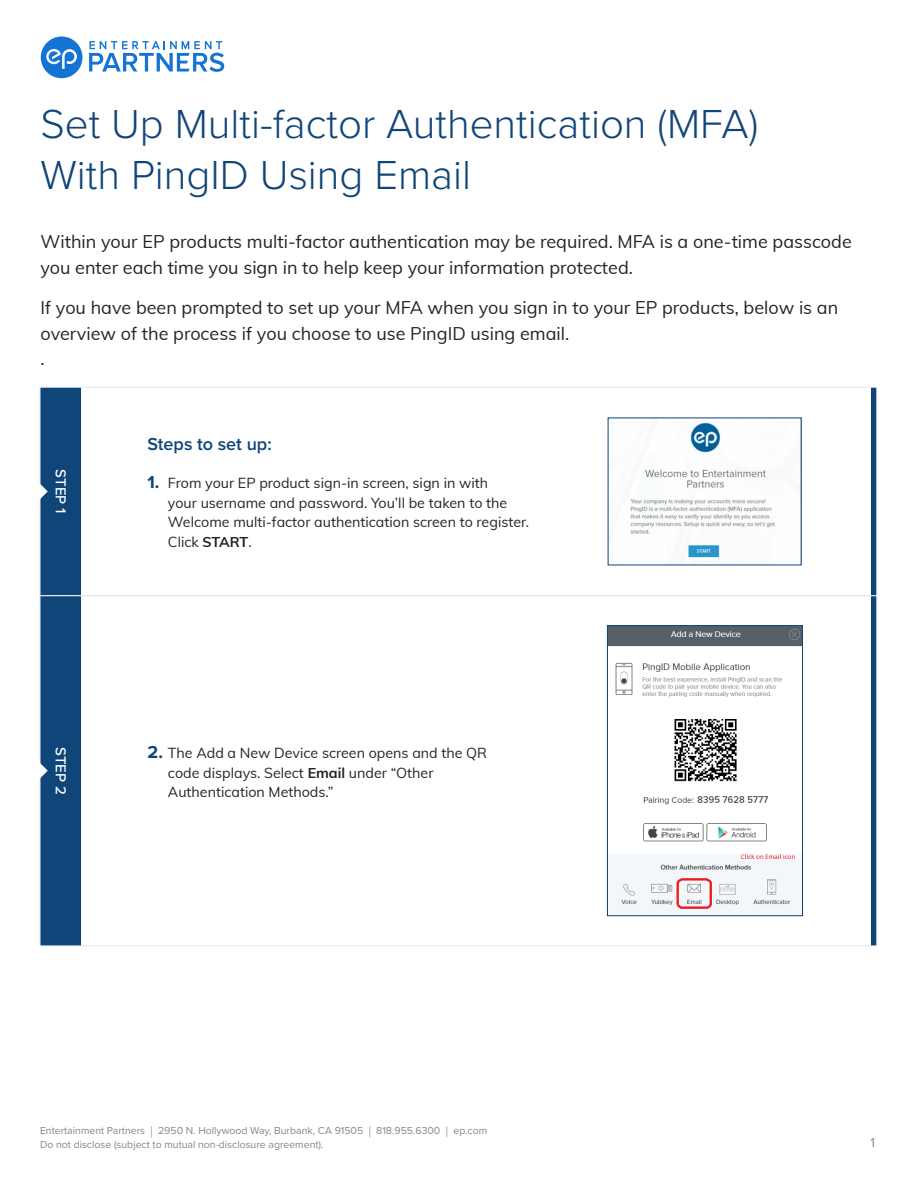
<style>
.page{position:relative;width:918px;height:1188px;background:#fff}
.page>*{position:absolute;margin:0;border:0;box-sizing:border-box;transform-origin:0 0}
.t1{font:300 42px "Proxima Nova";color:#10457a}
.t2{font:18px/25.5px "Muli";color:#242424}
.t3{font:600 18px "Proxima Nova";color:#10457a}
.t4{font:700 18px "Proxima Nova";color:#10457a}
.t5{font:500 15px "Proxima Nova";color:#fff}
.t6{font:14.25px/19.5px "Muli";color:#242424}
.t7{font:13.5px "Proxima Nova";color:#848689}
.t8{font:10.5px "Proxima Nova";color:#848689}
.s1{font-weight:700}
.s2{font-size:15.75px}
</style>
<div class="page">
<svg style="left:89px;top:41px;width:135px;height:31px"></svg>
<svg style="left:41px;top:37px;width:42px;height:41px"></svg>
<div style="left:872px;top:387px;width:5px;height:559px;background:#10457a"></div>
<div style="left:40px;top:387px;width:41px;height:559px;background:#10457a"></div>
<img style="left:612px;top:422px;width:163px;height:140px">
<svg style="left:39px;top:755px;width:9px;height:31px"></svg>
<svg style="left:39px;top:476px;width:9px;height:31px"></svg>
<svg style="left:609px;top:627px;width:192px;height:287px"></svg>
<div style="left:607px;top:625px;width:196px;height:291px;border:1px solid #0f457a"></div>
<p class="t1" style="left:40px;top:93px;width:719px">Set Up Multi-factor Authentication (MFA)</p>
<p class="t1" style="left:40px;top:144px;width:432px">With PingID Using Email</p>
<p class="t2" style="left:40px;top:228px;width:813px">Within your EP products multi-factor authentication may be required. MFA is a one-time passcode you enter each time you sign in to help keep your information protected.</p>
<p class="t2" style="left:40px;top:294px;width:799px">If you have been prompted to set up your MFA when you sign in to your EP products, below is an overview of the process if you choose to use PingID using email.</p>
<p class="t2" style="left:40px;top:345px;width:6px">.</p>
<p class="t5" style="left:72px;top:469px;width:46px;rotate:90deg">STEP 1</p>
<p class="t3" style="left:147px;top:431px;width:126px">Steps to set up:</p>
<p class="t6" style="left:168px;top:473px;width:322px">From your EP product sign-in screen, sign in with</p>
<p class="t6" style="left:168px;top:492px;width:363px">your username and password. You’ll be taken to the<br>Welcome multi-factor authentication screen to register.<br>Click <span class="s1">START</span>.</p>
<p class="t4" style="left:147px;top:469px;width:14px">1.</p>
<p class="t5" style="left:72px;top:747px;width:49px;rotate:90deg">STEP 2</p>
<p class="t4" style="left:148px;top:739px;width:17px">2.</p>
<p class="t6" style="left:168px;top:743px;width:321px">The Add a New Device screen opens and the QR</p>
<p class="t6" style="left:168px;top:762px;width:267px">code displays. Select <span class="s1">Email</span> under “Other</p>
<p class="t6" style="left:168px;top:782px;width:167px">Authentication Methods.”</p>
<p class="t8" style="left:40px;top:1123px;width:449px">Entertainment Partners <span class="s2">|</span> 2950 N. Hollywood Way, Burbank, CA 91505 <span class="s2">|</span> 818.955.6300 <span class="s2">|</span> ep.com</p>
<p class="t8" style="left:40px;top:1137px;width:285px">Do not disclose (subject to mutual non-disclosure agreement).</p>
<p class="t7" style="left:871px;top:1132px;width:6px">1</p>
</div>
